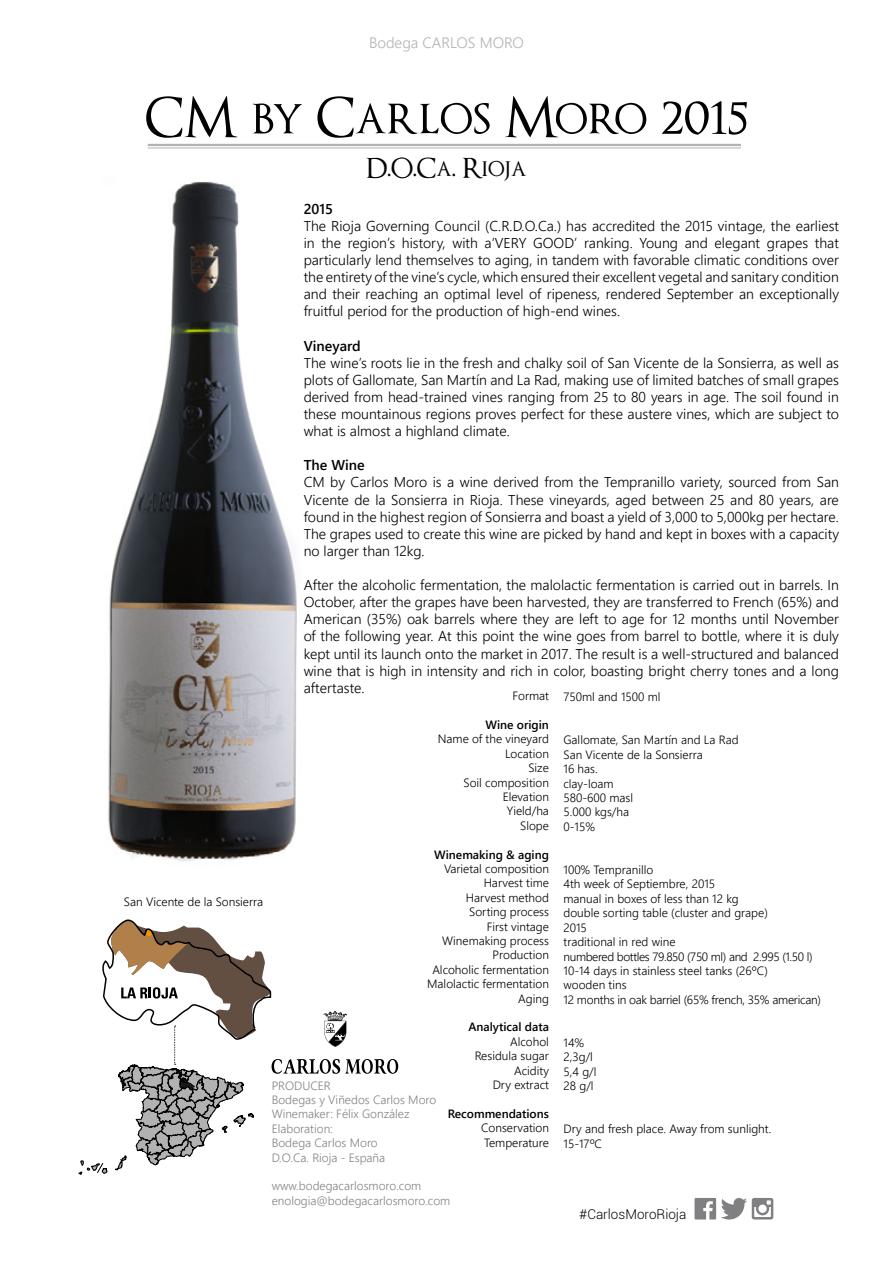
<style>
.page{position:relative;width:893px;height:1263px;background:#fff}
.page>*{position:absolute;margin:0;border:0;box-sizing:border-box;transform-origin:0 0}
.t1{font:54px "Optimus Princeps";color:#000}
.t2{font:27px "Optimus Princeps";color:#000}
.t3{font:15px "Webly Sleek UI Semilight";color:#b3b2b2}
.t4{font:14.25px/17.1px "Webly Sleek UI Semilight";color:#000;text-align:justify}
.t5{font:14.25px "Webly Sleek UI Semibold";color:#000}
.t6{font:300 13.5px "Roboto";color:#000}
.t7{font:12px/14.4px "Webly Sleek UI Semilight";color:#000}
.t8{font:12px/14.4px "Webly Sleek UI Semilight";color:#808285}
.t9{font:12px "Webly Sleek UI Semibold";color:#000}
</style>
<div class="page">
<hr style="left:148px;top:144px;width:593px;height:2px;background:#b3b2b2">
<hr style="left:148px;top:148px;width:593px;height:1px;background:#b3b2b2">
<svg style="left:694px;top:1198px;width:79px;height:21px"></svg>
<svg style="left:79px;top:919px;width:319px;height:256px"></svg>
<img style="left:108px;top:182px;width:189px;height:679px">
<p class="t3" style="left:369px;top:31px;width:156px">Bodega CARLOS MORO</p>
<h1 class="t1" style="left:145px;top:91px;width:604px">CM by Carlos Moro 2015</h1>
<h2 class="t2" style="left:366px;top:154px;width:162px">D.O.Ca. Rioja</h2>
<p class="t5" style="left:304px;top:198px;width:31px">2015</p>
<p class="t4" style="left:304px;top:217px;width:537px">The Rioja Governing Council (C.R.D.O.Ca.) has accredited the 2015 vintage, the earliest in the region’s history, with a‘VERY GOOD’ ranking. Young and elegant grapes that particularly lend themselves to aging, in tandem with favorable climatic conditions over the entirety of the vine’s cycle, which ensured their excellent vegetal and sanitary condition and their reaching an optimal level of ripeness, rendered September an exceptionally fruitful period for the production of high-end wines.</p>
<p class="t5" style="left:304px;top:335px;width:59px">Vineyard</p>
<p class="t4" style="left:304px;top:354px;width:537px">The wine’s roots lie in the fresh and chalky soil of San Vicente de la Sonsierra, as well as plots of Gallomate, San Martín and La Rad, making use of limited batches of small grapes derived from head-trained vines ranging from 25 to 80 years in age. The soil found in these mountainous regions proves perfect for these austere vines, which are subject to what is almost a highland climate.</p>
<p class="t5" style="left:304px;top:454px;width:63px">The Wine</p>
<p class="t4" style="left:304px;top:473px;width:537px">CM by Carlos Moro is a wine derived from the Tempranillo variety, sourced from San Vicente de la Sonsierra in Rioja. These vineyards, aged between 25 and 80 years, are found in the highest region of Sonsierra and boast a yield of 3,000 to 5,000kg per hectare.<br>The grapes used to create this wine are picked by hand and kept in boxes with a capacity no larger than 12kg.</p>
<p class="t4" style="left:304px;top:576px;width:537px">After the alcoholic fermentation, the malolactic fermentation is carried out in barrels. In October, after the grapes have been harvested, they are transferred to French (65%) and American (35%) oak barrels where they are left to age for 12 months until November of the following year. At this point the wine goes from barrel to bottle, where it is duly kept until its launch onto the market in 2017. The result is a well-structured and balanced wine that is high in intensity and rich in color, boasting bright cherry tones and a long aftertaste.</p>
<p class="t7" style="left:512px;top:688px;width:38px">Format</p>
<p class="t9" style="left:485px;top:716px;width:65px">Wine origin</p>
<p class="t7" style="left:438px;top:731px;width:113px;text-align:right">Name of the vineyard<br>Location<br>Size<br>Soil composition<br>Elevation<br>Yield/ha<br>Slope</p>
<p class="t9" style="left:434px;top:845px;width:116px">Winemaking &amp; aging</p>
<p class="t7" style="left:427px;top:861px;width:123px;text-align:right">Varietal composition<br>Harvest time<br>Harvest method<br>Sorting process<br>First vintage<br>Winemaking process<br>Production<br>Alcoholic fermentation<br>Malolactic fermentation<br>Aging</p>
<p class="t9" style="left:468px;top:1018px;width:82px">Analytical data</p>
<p class="t7" style="left:475px;top:1034px;width:76px;text-align:right">Alcohol<br>Residula sugar<br>Acidity<br>Dry extract</p>
<p class="t9" style="left:448px;top:1104px;width:103px">Recommendations</p>
<p class="t7" style="left:481px;top:1120px;width:69px">Conservation<br>Temperature</p>
<p class="t7" style="left:563px;top:689px;width:99px">750ml and 1500 ml</p>
<p class="t7" style="left:563px;top:732px;width:177px">Gallomate, San Martín and La Rad<br>San Vicente de la Sonsierra<br>16 has.<br>clay-loam<br>580-600 masl<br>5.000 kgs/ha<br>0-15%</p>
<p class="t7" style="left:563px;top:862px;width:259px">100% Tempranillo<br>4th week of Septiembre, 2015<br>manual in boxes of less than 12 kg<br>double sorting table (cluster and grape)<br>2015<br>traditional in red wine<br>numbered bottles 79.850 (750 ml) and 2.995 (1.50 l)<br>10-14 days in stainless steel tanks (26ºC)<br>wooden tins<br>12 months in oak barriel (65% french, 35% american)</p>
<p class="t7" style="left:563px;top:1035px;width:34px">14%<br>2,3g/l<br>5,4 g/l<br>28 g/l</p>
<p class="t7" style="left:563px;top:1121px;width:209px">Dry and fresh place. Away from sunlight.<br>15-17ºC</p>
<p class="t7" style="left:124px;top:894px;width:141px">San Vicente de la Sonsierra</p>
<p class="t8" style="left:272px;top:1078px;width:166px">PRODUCER<br>Bodegas y Viñedos Carlos Moro<br>Winemaker: Félix González<br>Elaboration:<br>Bodega Carlos Moro<br>D.O.Ca. Rioja - España</p>
<p class="t8" style="left:272px;top:1178px;width:180px">www.bodegacarlosmoro.com enologia@bodegacarlosmoro.com</p>
<p class="t6" style="left:579px;top:1204px;width:109px">#CarlosMoroRioja</p>
</div>
